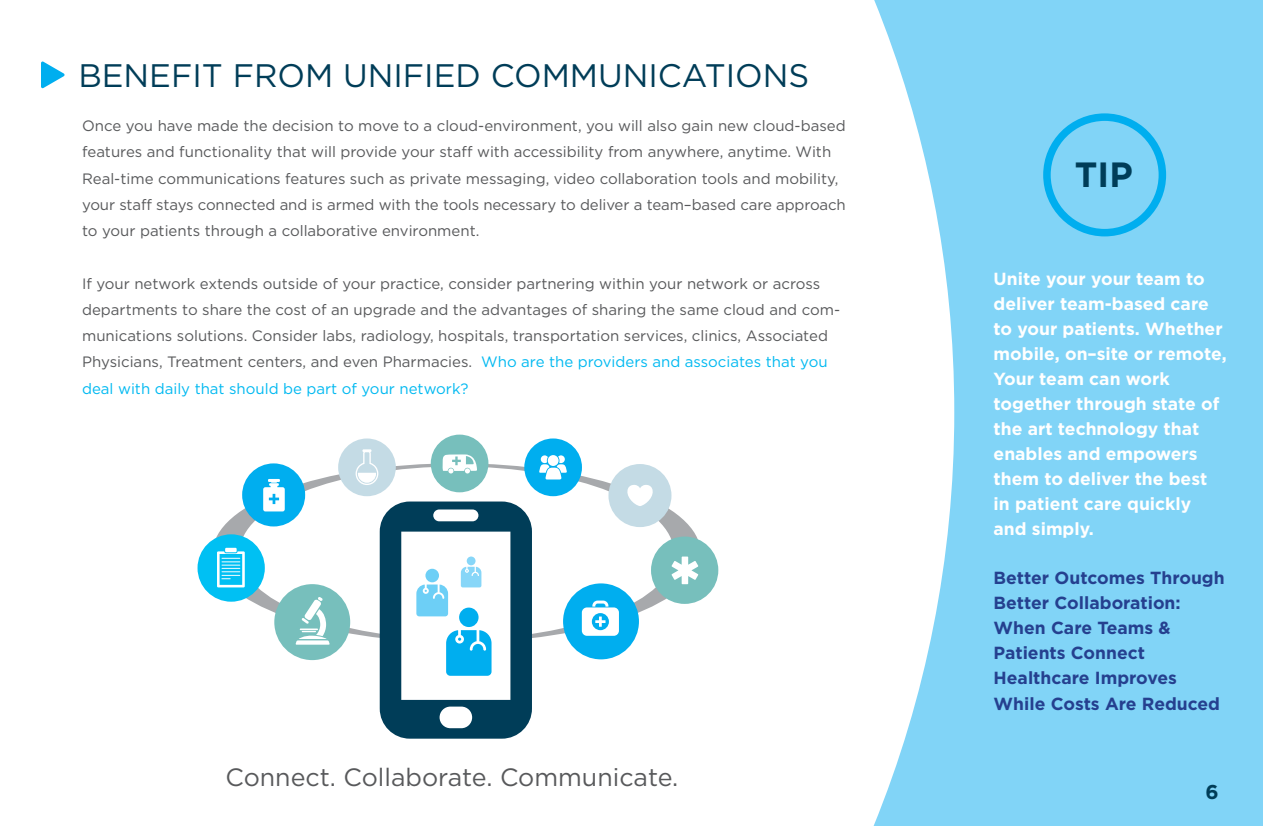
<style>
.page{position:relative;width:1263px;height:826px;background:#fff}
.page>*{position:absolute;margin:0;border:0;box-sizing:border-box;transform-origin:0 0}
.t1{font:700 35px "Gotham";color:#003d58}
.t2{font:32.5px "Gotham";color:#003d58}
.t3{font:25px "Gotham";color:#58595b}
.t4{font:700 20px "Gotham";color:#003d58}
.t5{font:700 17.5px/25px "Gotham";color:#fff}
.t6{font:700 17.5px/25px "Gotham";color:#25408f}
.t7{font:15px/26.2px "Gotham";color:#58595b}
.s1{color:#00b9f1}
</style>
<div class="page">
<svg style="left:874px;top:0;width:388px;height:825px;background:#91d9f8"></svg>
<svg style="left:41px;top:61px;width:24px;height:27px"></svg>
<div style="left:1043px;top:113px;width:123px;height:123px;border:8px solid #00aeef;border-radius:50%"></div>
<svg style="left:213px;top:463px;width:487px;height:179px"></svg>
<div style="left:431px;top:434px;width:57px;height:58px;background:#77bfbc;border-radius:50%"></div>
<svg style="left:442px;top:454px;width:35px;height:19px"></svg>
<svg style="left:380px;top:501px;width:152px;height:237px"></svg>
<div style="left:608px;top:463px;width:63px;height:63px;background:#c4dbe5;border-radius:50%"></div>
<div style="left:242px;top:463px;width:63px;height:63px;background:#00aeef;border-radius:50%"></div>
<div style="left:338px;top:438px;width:58px;height:58px;background:#c4dbe5;border-radius:50%"></div>
<div style="left:651px;top:536px;width:67px;height:67px;background:#77bfbc;border-radius:50%"></div>
<div style="left:563px;top:583px;width:76px;height:76px;background:#00aeef;border-radius:50%"></div>
<div style="left:524px;top:438px;width:58px;height:58px;background:#00aeef;border-radius:50%"></div>
<div style="left:274px;top:583px;width:76px;height:76px;background:#77bfbc;border-radius:50%"></div>
<div style="left:197px;top:534px;width:68px;height:67px;background:#00c0f3;border-radius:50%"></div>
<svg style="left:539px;top:455px;width:28px;height:24px"></svg>
<svg style="left:295px;top:597px;width:35px;height:47px"></svg>
<svg style="left:582px;top:600px;width:37px;height:35px"></svg>
<svg style="left:263px;top:478px;width:22px;height:33px"></svg>
<div style="left:225px;top:547px;width:12px;height:5px;background:#fff"></div>
<svg style="left:217px;top:551px;width:28px;height:36px"></svg>
<svg style="left:671px;top:556px;width:27px;height:28px"></svg>
<svg style="left:355px;top:449px;width:23px;height:35px"></svg>
<svg style="left:627px;top:485px;width:26px;height:21px"></svg>
<h2 class="t2" style="left:78px;top:58px;width:732px">BENEFIT FROM UNIFIED COMMUNICATIONS</h2>
<p class="t7" style="left:82px;top:112px;width:765px">Once you have made the decision to move to a cloud-environment, you will also gain new cloud-based features and functionality that will provide your staff with accessibility from anywhere, anytime. With Real-time communications features such as private messaging, video collaboration tools and mobility, your staff stays connected and is armed with the tools necessary to deliver a team–based care approach to your patients through a collaborative environment.</p>
<p class="t7" style="left:82px;top:270px;width:759px">If your network extends outside of your practice, consider partnering within your network or across departments to share the cost of an upgrade and the advantages of sharing the same cloud and com&shy;munications solutions. Consider labs, radiology, hospitals, transportation services, clinics, Associated Physicians, Treatment centers, and even Pharmacies. <span class="s1">Who are the providers and associates that you deal with daily that should be part of your network?</span></p>
<p class="t5" style="left:993px;top:265px;width:235px">Unite your your team to deliver team-based care to your patients. Whether mobile, on–site or remote,<br>Your team can work together through state of the art technology that enables and empowers them to deliver the best in patient care quickly and simply.</p>
<p class="t6" style="left:993px;top:564px;width:232px">Better Outcomes Through<br>Better Collaboration:<br>When Care Teams &amp;<br>Patients Connect<br>Healthcare Improves<br>While Costs Are Reduced</p>
<h1 class="t1" style="left:1074px;top:154px;width:59px">TIP</h1>
<h3 class="t3" style="left:225px;top:763px;width:454px">Connect. Collaborate. Communicate.</h3>
<h3 class="t4" style="left:1205px;top:779px;width:15px">6</h3>
</div>
